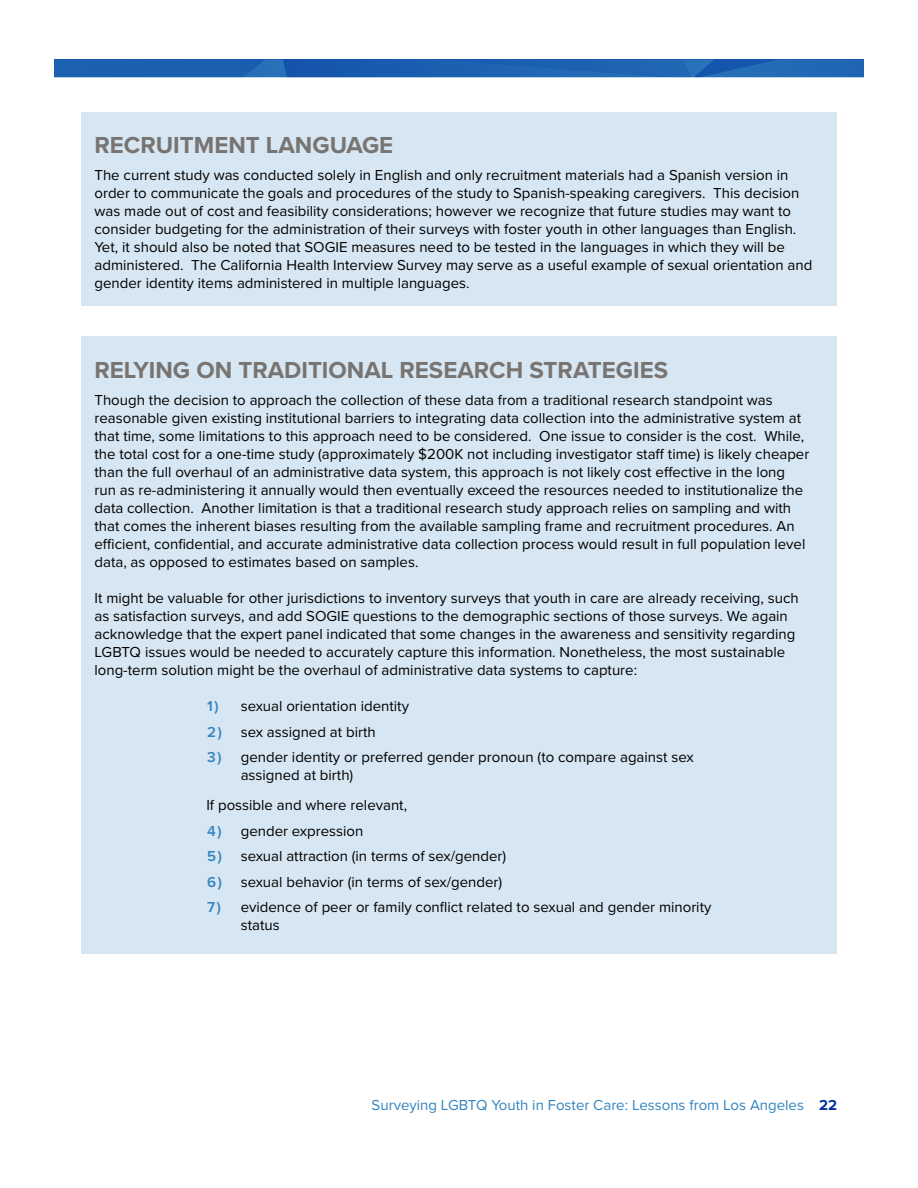
<style>
.page{position:relative;width:918px;height:1188px;background:#fff}
.page>*{position:absolute;margin:0;border:0;box-sizing:border-box;transform-origin:0 0}
.t1{font:700 24px "Proxima Nova";color:#777472}
.t2{font:15px/18px "Proxima Nova";color:#000}
.t3{font:15px "Proxima Nova";color:#3284bf}
.t4{font:600 15px "Proxima Nova";color:#3284bf}
.s1{font-weight:600;color:#3284bf}
.s2{font-weight:700;color:#0033a0}
</style>
<div class="page">
<svg style="left:54px;top:59px;width:810px;height:18px;background:#1c61b1"></svg>
<div style="left:81px;top:112px;width:756px;height:194px;background:#d6e6f2"></div>
<div style="left:81px;top:337px;width:756px;height:617px;background:#d6e6f2"></div>
<h1 class="t1" style="left:94px;top:131px;width:300px">RECRUITMENT LANGUAGE</h1>
<p class="t2" style="left:94px;top:166px;width:719px">The current study was conducted solely in English and only recruitment materials had a Spanish version in order to communicate the goals and procedures of the study to Spanish-speaking caregivers. This decision was made out of cost and feasibility considerations; however we recognize that future studies may want to consider budgeting for the administration of their surveys with foster youth in other languages than English.<br>Yet, it should also be noted that SOGIE measures need to be tested in the languages in which they will be administered. The California Health Interview Survey may serve as a useful example of sexual orientation and gender identity items administered in multiple languages.</p>
<h1 class="t1" style="left:94px;top:356px;width:575px">RELYING ON TRADITIONAL RESEARCH STRATEGIES</h1>
<p class="t2" style="left:94px;top:391px;width:716px">Though the decision to approach the collection of these data from a traditional research standpoint was reasonable given existing institutional barriers to integrating data collection into the administrative system at that time, some limitations to this approach need to be considered. One issue to consider is the cost. While, the total cost for a one-time study (approximately $200K not including investigator staff time) is likely cheaper than the full overhaul of an administrative data system, this approach is not likely cost effective in the long run as re-administering it annually would then eventually exceed the resources needed to institutionalize the data collection. Another limitation is that a traditional research study approach relies on sampling and with that comes the inherent biases resulting from the available sampling frame and recruitment procedures. An efficient, confidential, and accurate administrative data collection process would result in full population level data, as opposed to estimates based on samples.</p>
<p class="t2" style="left:94px;top:589px;width:706px">It might be valuable for other jurisdictions to inventory surveys that youth in care are already receiving, such as satisfaction surveys, and add SOGIE questions to the demographic sections of those surveys. We again acknowledge that the expert panel indicated that some changes in the awareness and sensitivity regarding LGBTQ issues would be needed to accurately capture this information. Nonetheless, the most sustainable long-term solution might be the overhaul of administrative data systems to capture:</p>
<p class="t4" style="left:207px;top:697px;width:13px">1 )</p>
<p class="t2" style="left:241px;top:697px;width:170px">sexual orientation identity</p>
<p class="t4" style="left:207px;top:723px;width:16px">2 )</p>
<p class="t2" style="left:241px;top:723px;width:136px">sex assigned at birth</p>
<p class="t4" style="left:207px;top:748px;width:16px">3 )</p>
<p class="t2" style="left:241px;top:748px;width:454px">gender identity or preferred gender pronoun (to compare against sex assigned at birth)</p>
<p class="t2" style="left:206px;top:796px;width:202px">If possible and where relevant,</p>
<p class="t4" style="left:207px;top:822px;width:16px">4 )</p>
<p class="t2" style="left:207px;top:818px;width:301px;line-height:25.5px;text-indent:34px">gender expression<br><span class="s1">5 )</span> sexual attraction (in terms of sex/gender)<br><span class="s1">6 )</span> sexual behavior (in terms of sex/gender)<br><span class="s1">7 )</span></p>
<p class="t2" style="left:241px;top:898px;width:472px">evidence of peer or family conflict related to sexual and gender minority status</p>
<p class="t3" style="left:372px;top:1096px;width:467px">Surveying LGBTQ Youth in Foster Care: Lessons from Los Angeles <span class="s2">22</span></p>
</div>
